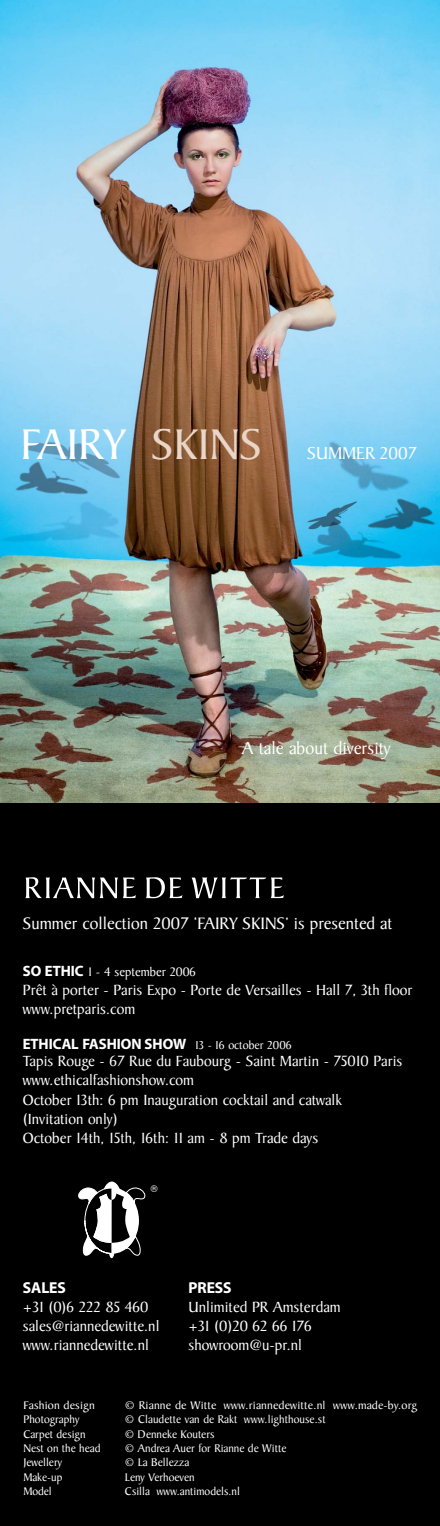
<style>
.page{position:relative;width:440px;height:1526px;background:#fff}
.page>*{position:absolute;margin:0;border:0;box-sizing:border-box;transform-origin:0 0}
.t1{font:46.29px "Baker Signet";color:#fff}
.t2{font:18.55px "Baker Signet";color:#fff}
.t3{font:17.85px "Baker Signet";color:#fff}
.t4{font:15.84px/19.1px "Baker Signet";color:#fff}
.t5{font:15.84px "Myriad Headline";color:#fff}
.t6{font:15.05px "Myriad Headline";color:#fff}
.t7{font:13.21px "Baker Signet";color:#fff}
.t8{font:11.9px "Baker Signet";color:#fff}
.t9{font:11.9px "Baker Signet";color:#fff;scale:1.05 1}
.t10{font:9.28px "Helvetica";color:#fff}
.s1{color:#e9d6c9}
.s2{font-family:"Myriad Headline";font-size:15.05px}
.s3{font-family:"Baker Signet";font-size:12.34px}
</style>
<div class="page">
<div style="left:0;top:704px;width:439px;height:821px;background:#000"></div>
<svg style="left:25px;top:877px;width:111px;height:21px"></svg>
<svg style="left:146px;top:877px;width:36px;height:21px"></svg>
<svg style="left:191px;top:877px;width:92px;height:21px"></svg>
<svg style="left:78px;top:1181px;width:68px;height:77px"></svg>
<img style="left:0;top:0;width:439px;height:803px">
<h1 class="t1" style="left:21px;top:427px;width:242px">FAIRY <span class="s1">SKINS</span></h1>
<p class="t2" style="left:306px;top:446px;width:111px">SUMMER 2007</p>
<p class="t2" style="left:242px;top:741px;width:150px">A tale about diversity</p>
<p class="t3" style="left:23px;top:916px;width:370px">Summer collection 2007 ‘FAIRY SKINS’ is presented at</p>
<p class="t7" style="left:23px;top:966px;width:174px"><span class="s2">SO ETHIC</span> 1 - 4 september 2006</p>
<p class="t4" style="left:23px;top:982px;width:390px">Prêt à porter - Paris Expo - Porte de Versailles - Hall 7, 3th floor www.pretparis.com</p>
<p class="t6" style="left:23px;top:1038px;width:270px">ETHICAL FASHION SHOW <span class="s3">13 - 16 october 2006</span></p>
<p class="t4" style="left:23px;top:1053px;width:380px">Tapis Rouge - 67 Rue du Faubourg - Saint Martin - 75010 Paris www.ethicalfashionshow.com<br>October 13th: 6 pm Inauguration cocktail and catwalk (Invitation only)<br>October 14th, 15th, 16th: 11 am - 8 pm Trade days</p>
<p class="t10" style="left:150px;top:1185px;width:8px">®</p>
<p class="t5" style="left:23px;top:1281px;width:44px">SALES</p>
<p class="t5" style="left:188px;top:1281px;width:44px">PRESS</p>
<p class="t4" style="left:23px;top:1299px;width:127px">+31 (0)6 222 85 460</p>
<p class="t4" style="left:188px;top:1299px;width:153px">Unlimited PR Amsterdam</p>
<p class="t4" style="left:23px;top:1318px;width:138px">sales@riannedewitte.nl</p>
<p class="t4" style="left:188px;top:1318px;width:125px">+31 (0)20 62 66 176</p>
<p class="t4" style="left:23px;top:1337px;width:127px">www.riannedewitte.nl</p>
<p class="t4" style="left:188px;top:1337px;width:115px">showroom@u-pr.nl</p>
<p class="t9" style="left:23px;top:1400px;width:70px">Fashion design</p>
<p class="t9" style="left:125px;top:1400px;width:279px">© Rianne de Witte www.riannedewitte.nl www.made-by.org</p>
<p class="t8" style="left:23px;top:1414px;width:58px">Photography</p>
<p class="t8" style="left:125px;top:1414px;width:202px">© Claudette van de Rakt www.lighthouse.st</p>
<p class="t8" style="left:23px;top:1429px;width:64px">Carpet design</p>
<p class="t8" style="left:125px;top:1429px;width:91px">© Denneke Kouters</p>
<p class="t8" style="left:23px;top:1443px;width:78px">Nest on the head</p>
<p class="t8" style="left:125px;top:1443px;width:163px">© Andrea Auer for Rianne de Witte</p>
<p class="t8" style="left:23px;top:1457px;width:40px">Jewellery</p>
<p class="t8" style="left:125px;top:1457px;width:66px">© La Bellezza</p>
<p class="t8" style="left:23px;top:1472px;width:40px">Make-up</p>
<p class="t8" style="left:125px;top:1472px;width:71px">Leny Verhoeven</p>
<p class="t8" style="left:23px;top:1486px;width:30px">Model</p>
<p class="t8" style="left:125px;top:1486px;width:116px">Csilla www.antimodels.nl</p>
</div>
